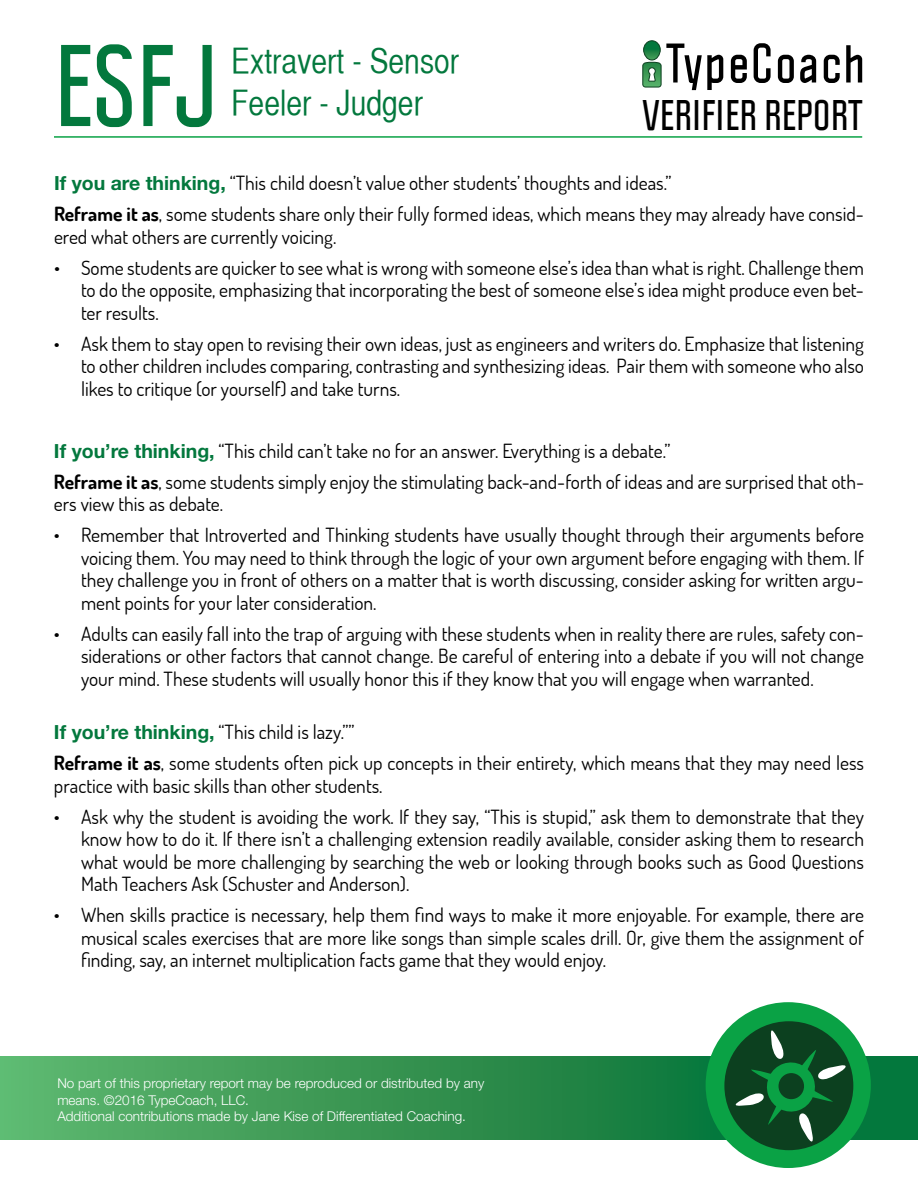
<style>
.page{position:relative;width:918px;height:1188px;background:#fff}
.page>*{position:absolute;margin:0;border:0;box-sizing:border-box;transform-origin:0 0}
.t1{font:700 101.4px "Politica";color:#03783d}
.t2{font:700 37.5px "Politica";letter-spacing:.01em;color:#000}
.t3{font:34.5px "Helvetica CY Plain";color:#03783d}
.t4{font:19.5px/22.5px "Dosis";color:#000;text-align:justify}
.t5{font:300 13.5px/16.2px "Helvetica Neue";color:#fff}
.s1{font-family:"Helvetica Neue";font-weight:700;color:#03783d}
.s2{font-weight:700}
</style>
<div class="page">
<svg style="left:0;top:1057px;width:918px;height:83px;background:#349552"></svg>
<hr style="left:54px;top:136px;width:808px;height:2px;background:#0aa245">
<svg style="left:731px;top:55px;width:16px;height:28px"></svg>
<svg style="left:754px;top:43px;width:17px;height:40px"></svg>
<svg style="left:778px;top:55px;width:16px;height:28px"></svg>
<svg style="left:800px;top:55px;width:16px;height:28px"></svg>
<svg style="left:824px;top:55px;width:16px;height:28px"></svg>
<svg style="left:846px;top:45px;width:16px;height:38px"></svg>
<div style="left:643px;top:40px;width:18px;height:20px;border:1px solid #0c401f;border-radius:50%"></div>
<svg style="left:642px;top:41px;width:81px;height:49px"></svg>
<div style="left:706px;top:1002px;width:165px;height:166px;background:#0aa245;border-radius:50%"></div>
<div style="left:724px;top:1021px;width:129px;height:129px;background:#0c401f;border-radius:50%"></div>
<svg style="left:734px;top:1028px;width:114px;height:116px"></svg>
<div style="left:779px;top:1073px;width:25px;height:26px;background:#0c401f;border-radius:50%"></div>
<h1 class="t1" style="left:54px;top:21px;width:165px">ESFJ</h1>
<h3 class="t3" style="left:231px;top:41px;width:229px">Extravert - Sensor</h3>
<h3 class="t3" style="left:231px;top:83px;width:193px">Feeler - Judger</h3>
<h2 class="t2" style="left:642px;top:91px;width:221px">VERIFIER REPORT</h2>
<p class="t4" style="left:54px;top:167px;width:812px;line-height:31px"><span class="s1">If you are thinking,</span> “This child doesn’t value other students’ thoughts and ideas.”<br><span class="s2">Reframe it as</span>, some students share only their fully formed ideas, which means they may already have consid-</p>
<p class="t4" style="left:54px;top:225px;width:284px">ered what others are currently voicing.</p>
<p class="t4" style="left:81px;top:256px;width:785px;text-indent:-27px">• Some students are quicker to see what is wrong with someone else’s idea than what is right. Challenge them to do the opposite, emphasizing that incorporating the best of someone else’s idea might produce even bet&shy;ter results.</p>
<p class="t4" style="left:81px;top:332px;width:785px;text-indent:-27px">• Ask them to stay open to revising their own ideas, just as engineers and writers do. Emphasize that listening to other children includes comparing, contrasting and synthesizing ideas. Pair them with someone who also likes to critique (or yourself) and take turns.</p>
<p class="t4" style="left:54px;top:434px;width:812px;line-height:31px"><span class="s1">If you’re thinking,</span> “This child can’t take no for an answer. Everything is a debate.”<br><span class="s2">Reframe it as</span>, some students simply enjoy the stimulating back-and-forth of ideas and are surprised that oth-</p>
<p class="t4" style="left:54px;top:492px;width:171px">ers view this as debate.</p>
<p class="t4" style="left:81px;top:523px;width:785px;text-indent:-27px">• Remember that Introverted and Thinking students have usually thought through their arguments before voicing them. You may need to think through the logic of your own argument before engaging with them. If they challenge you in front of others on a matter that is worth discussing, consider asking for written argu&shy;ment points for your later consideration.</p>
<p class="t4" style="left:81px;top:622px;width:785px;text-indent:-27px">• Adults can easily fall into the trap of arguing with these students when in reality there are rules, safety con&shy;siderations or other factors that cannot change. Be careful of entering into a debate if you will not change your mind. These students will usually honor this if they know that you will engage when warranted.</p>
<p class="t4" style="left:54px;top:716px;width:812px;line-height:31px"><span class="s1">If you’re thinking,</span> “This child is lazy.””<br><span class="s2">Reframe it as</span>, some students often pick up concepts in their entirety, which means that they may need less</p>
<p class="t4" style="left:54px;top:774px;width:330px">practice with basic skills than other students.</p>
<p class="t4" style="left:81px;top:805px;width:785px;text-indent:-27px">• Ask why the student is avoiding the work. If they say, “This is stupid,” ask them to demonstrate that they know how to do it. If there isn’t a challenging extension readily available, consider asking them to research what would be more challenging by searching the web or looking through books such as Good Questions Math Teachers Ask (Schuster and Anderson).</p>
<p class="t4" style="left:81px;top:903px;width:785px;text-indent:-27px">• When skills practice is necessary, help them find ways to make it more enjoyable. For example, there are musical scales exercises that are more like songs than simple scales drill. Or, give them the assignment of finding, say, an internet multiplication facts game that they would enjoy.</p>
<p class="t5" style="left:57px;top:1075px;width:428px">No part of this proprietary report may be reproduced or distributed by any means. ©2016 TypeCoach, LLC.<br>Additional contributions made by Jane Kise of Differentiated Coaching.</p>
</div>
